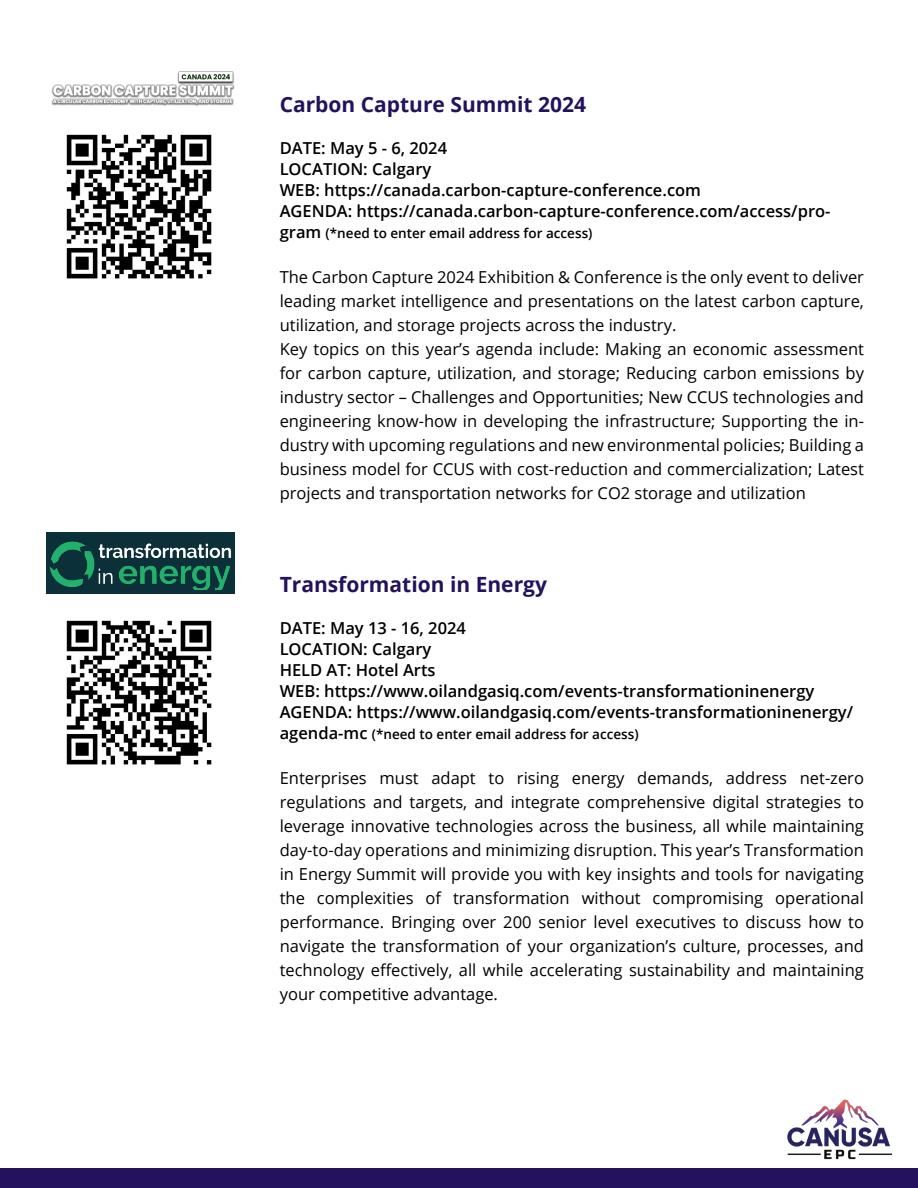
<style>
.page{position:relative;width:918px;height:1188px;background:#fff}
.page>*{position:absolute;margin:0;border:0;box-sizing:border-box;transform-origin:0 0}
.Paragraph_Style_6{font:700 21px "Open Sans";color:#24125f}
.Paragraph_Style_6-2{font:16.5px/24px "Open Sans";color:#000;text-align:justify}
.Paragraph_Style_6-3{font:600 16.5px/21px "Open Sans";color:#000}
.Paragraph_Style_6-4{font:600 13.5px "Open Sans";color:#000}
.s1{font-size:16.5px}
</style>
<div class="page">
<img style="left:787px;top:1099px;width:106px;height:61px">
<div style="left:0;top:1168px;width:918px;height:20px;background:#24125f"></div>
<div style="left:46px;top:532px;width:189px;height:62px;background:#0b3039"></div>
<img style="left:51px;top:72px;width:184px;height:34px">
<img style="left:48px;top:540px;width:186px;height:49px">
<img style="left:66px;top:134px;width:146px;height:145px">
<img style="left:66px;top:620px;width:146px;height:145px">
<p class="Paragraph_Style_6" style="left:280px;top:89px;width:308px">Carbon Capture Summit 2024</p>
<p class="Paragraph_Style_6-3" style="left:280px;top:137px;width:169px">DATE: May 5 - 6, 2024</p>
<p class="Paragraph_Style_6-3" style="left:280px;top:158px;width:153px">LOCATION: Calgary</p>
<p class="Paragraph_Style_6-3" style="left:280px;top:179px;width:423px">WEB: https://canada.carbon-capture-conference.com</p>
<p class="Paragraph_Style_6-3" style="left:280px;top:200px;width:552px">AGENDA: https://canada.carbon-capture-conference.com/access/pro-</p>
<p class="Paragraph_Style_6-4" style="left:280px;top:223px;width:314px"><span class="s1">gram</span> (*need to enter email address for access)</p>
<p class="Paragraph_Style_6-2" style="left:280px;top:264px;width:586px">The Carbon Capture 2024 Exhibition &amp; Conference is the only event to deliver leading market intelligence and presentations on the latest carbon capture, utilization, and storage projects across the industry.</p>
<p class="Paragraph_Style_6-2" style="left:280px;top:336px;width:586px">Key topics on this year’s agenda include: Making an economic assessment for carbon capture, utilization, and storage; Reducing carbon emissions by industry sector – Challenges and Opportunities; New CCUS technologies and engineering know-how in developing the infrastructure; Supporting the in&shy;dustry with upcoming regulations and new environmental policies; Building a business model for CCUS with cost-reduction and commercialization; Latest projects and transportation networks for CO2 storage and utilization</p>
<p class="Paragraph_Style_6" style="left:280px;top:569px;width:269px">Transformation in Energy</p>
<p class="Paragraph_Style_6-3" style="left:280px;top:617px;width:188px">DATE: May 13 - 16, 2024</p>
<p class="Paragraph_Style_6-3" style="left:280px;top:638px;width:153px">LOCATION: Calgary</p>
<p class="Paragraph_Style_6-3" style="left:280px;top:659px;width:536px">HELD AT: Hotel Arts<br>WEB: https://www.oilandgasiq.com/events-transformationinenergy</p>
<p class="Paragraph_Style_6-3" style="left:280px;top:701px;width:575px">AGENDA: https://www.oilandgasiq.com/events-transformationinenergy/</p>
<p class="Paragraph_Style_6-4" style="left:280px;top:724px;width:361px"><span class="s1">agenda-mc</span> (*need to enter email address for access)</p>
<p class="Paragraph_Style_6-2" style="left:280px;top:765px;width:586px">Enterprises must adapt to rising energy demands, address net-zero regulations and targets, and integrate comprehensive digital strategies to leverage innovative technologies across the business, all while maintaining day-to-day operations and minimizing disruption. This year’s Transformation in Energy Summit will provide you with key insights and tools for navigating the complexities of transformation without compromising operational performance. Bringing over 200 senior level executives to discuss how to navigate the transformation of your organization’s culture, processes, and technology effectively, all while accelerating sustainability and maintaining your competitive advantage.</p>
</div>
